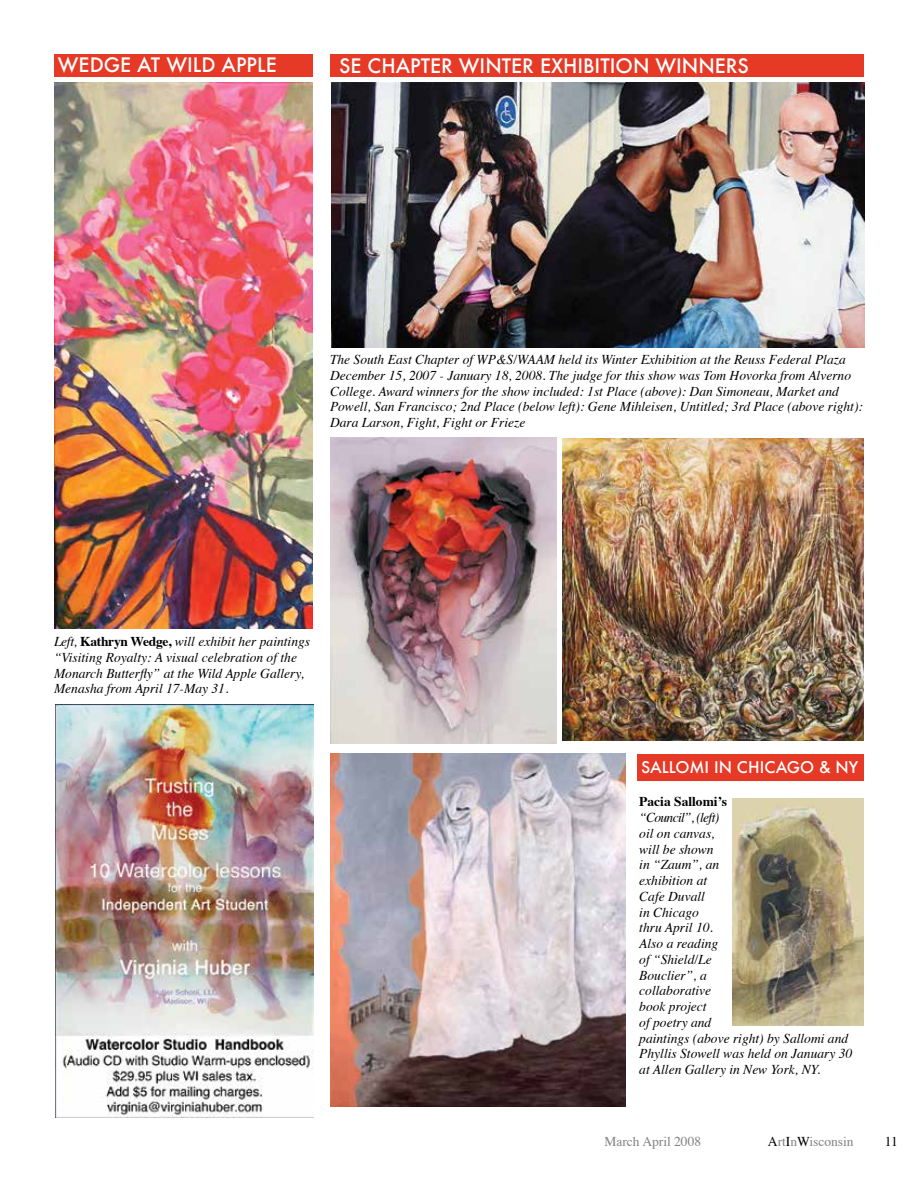
<style>
.page{position:relative;width:918px;height:1188px;background:#fff}
.page>*{position:absolute;margin:0;border:0;box-sizing:border-box;transform-origin:0 0}
.t1{font:500 19.5px "Futura";color:#fff}
.t2{font:500 15.75px "Futura";color:#fff}
.t3{font:italic 13.5px/15.8px "Times";color:#000}
.t4{font:13.5px "Times";color:#808285}
.t5{font:700 13.5px "Times";color:#000}
.t6{font:13.5px "Times";color:#000}
.s1{font-weight:700;font-style:normal}
.s2{color:#000}
</style>
<div class="page">
<div style="left:638px;top:754px;width:226px;height:27px;background:#e63926"></div>
<div style="left:330px;top:54px;width:534px;height:22px;background:#e63926"></div>
<img style="left:56px;top:704px;width:257px;height:414px">
<img style="left:54px;top:82px;width:258px;height:546px">
<img style="left:330px;top:754px;width:296px;height:353px">
<img style="left:733px;top:798px;width:131px;height:227px">
<div style="left:54px;top:54px;width:258px;height:22px;background:#e63926"></div>
<img style="left:332px;top:83px;width:533px;height:265px">
<img style="left:562px;top:438px;width:302px;height:302px">
<img style="left:330px;top:438px;width:227px;height:306px">
<h1 class="t1" style="left:58px;top:51px;width:35px">WEDGE</h1>
<h1 class="t1" style="left:137px;top:51px;width:138px">AT WILD APPLE</h1>
<h1 class="t1" style="left:339px;top:52px;width:411px">SE CHAPTER WINTER EXHIBITION WINNERS</h1>
<p class="t3" style="left:330px;top:351px;width:535px">The South East Chapter of WP&amp;S/WAAM held its Winter Exhibition at the Reuss Federal Plaza December 15, 2007 - January 18, 2008. The judge for this show was Tom Hovorka from Alverno College. Award winners for the show included: 1st Place (above): Dan Simoneau, Market and Powell, San Francisco; 2nd Place (below left): Gene Mihleisen, Untitled; 3rd Place (above right):<br>Dara Larson, Fight, Fight or Frieze</p>
<p class="t3" style="left:54px;top:633px;width:258px">Left, <span class="s1">Kathryn Wedge,</span> will exhibit her paintings “Visiting Royalty: A visual celebration of the Monarch Butterfly” at the Wild Apple Gallery, Menasha from April 17-May 31.</p>
<p class="t2" style="left:641px;top:757px;width:207px">SALLOMI IN CHICAGO &amp; NY</p>
<p class="t5" style="left:639px;top:789px;width:89px">Pacia Sallomi’s</p>
<p class="t3" style="left:639px;top:809px;width:215px">“Council”, (left)<br>oil on canvas,<br>will be shown<br>in “Zaum”, an<br>exhibition at<br>Cafe Duvall<br>in Chicago<br>thru April 10.<br>Also a reading<br>of “Shield/Le<br>Bouclier”, a<br>collaborative<br>book project<br>of poetry and<br>paintings (above right) by Sallomi and<br>Phyllis Stowell was held on January 30 at Allen Gallery in New York, NY.</p>
<p class="t4" style="left:604px;top:1128px;width:98px">March April 2008</p>
<p class="t4" style="left:768px;top:1128px;width:87px"><span class="s2">A</span>rt<span class="s2">I</span>n<span class="s2">W</span>isconsin</p>
<p class="t6" style="left:885px;top:1128px;width:15px">11</p>
</div>
